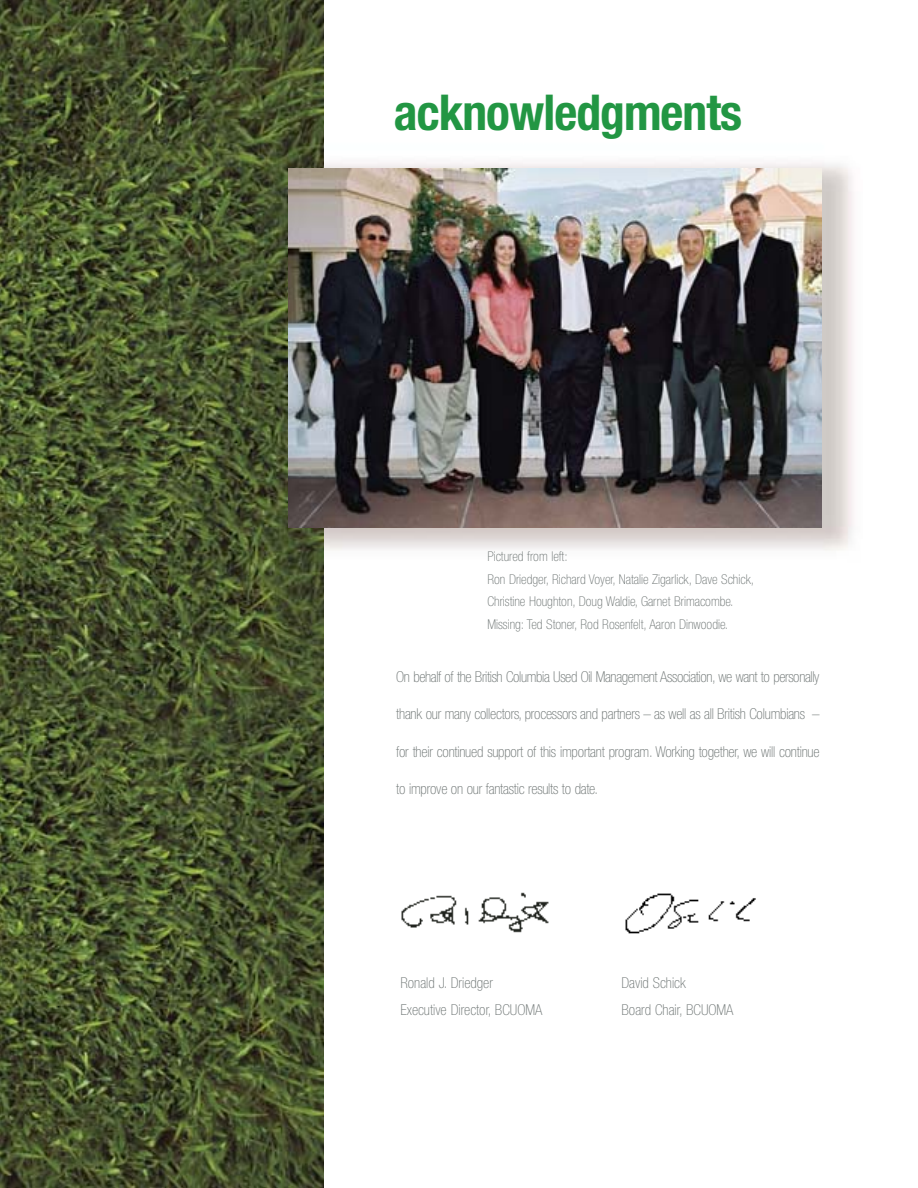
<style>
.page{position:relative;width:918px;height:1188px;background:#fff}
.page>*{position:absolute;margin:0;border:0;box-sizing:border-box;transform-origin:0 0}
.t1{font:700 condensed 49.5px "Helvetica Neue";letter-spacing:-.02em;color:#229643}
.t2{font:100 condensed 15px/27px "Helvetica Neue";letter-spacing:-.015em;color:#6c7372}
.t3{font:100 condensed 13.5px/22.5px "Helvetica Neue";color:#6c7372}
</style>
<div class="page">
<img style="left:324px;top:163px;width:529px;height:388px">
<img style="left:0;top:0;width:324px;height:1188px">
<img style="left:288px;top:169px;width:534px;height:358px">
<img style="left:401px;top:892px;width:148px;height:41px">
<img style="left:625px;top:893px;width:131px;height:41px">
<h1 class="t1" style="left:394px;top:95px;width:350px">acknowledgments</h1>
<p class="t3" style="left:487px;top:547px;width:268px">Pictured from left:<br>Ron Driedger, Richard Voyer, Natalie Zigarlick, Dave Schick, Christine Houghton, Doug Waldie, Garnet Brimacombe.<br>Missing: Ted Stoner, Rod Rosenfelt, Aaron Dinwoodie.</p>
<p class="t2" style="left:396px;top:664px;width:425px">On behalf of the British Columbia Used Oil Management Association, we want to personally</p>
<p class="t2" style="left:396px;top:702px;width:425px">thank our many collectors, processors and partners – as well as all British Columbians –</p>
<p class="t2" style="left:396px;top:739px;width:425px">for their continued support of this important program. Working together, we will continue</p>
<p class="t2" style="left:396px;top:777px;width:203px">to improve on our fantastic results to date.</p>
<p class="t2" style="left:400px;top:970px;width:144px">Ronald J. Driedger<br>Executive Director, BCUOMA</p>
<p class="t2" style="left:621px;top:970px;width:114px">David Schick<br>Board Chair, BCUOMA</p>
</div>
